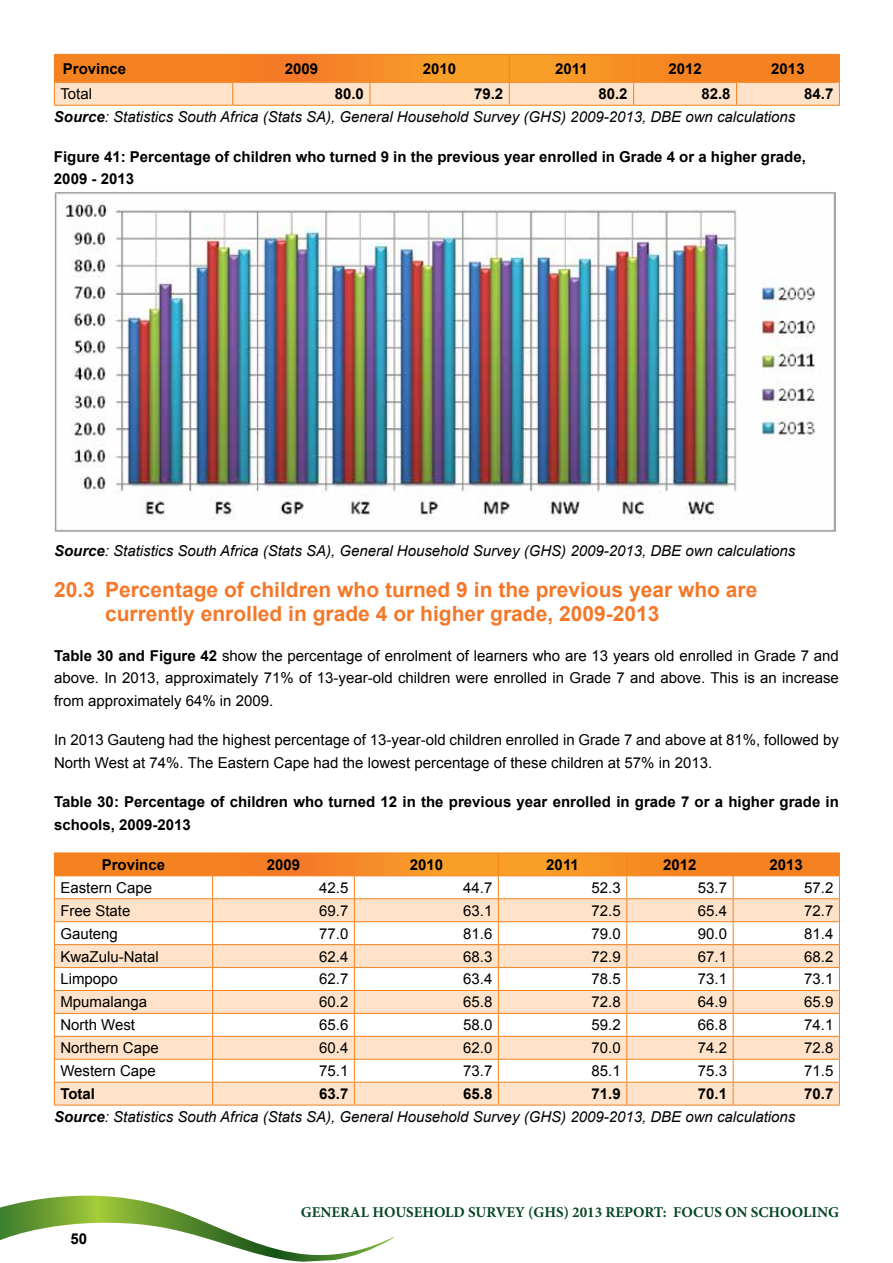
<style>
.page{position:relative;width:893px;height:1263px;background:#fff}
.page>*{position:absolute;margin:0;border:0;box-sizing:border-box;transform-origin:0 0}
.t1{font:700 21px/24.2px "Arial";color:#f47829}
.t2{font:15px/22.5px "Arial";color:#000;text-align:justify}
.t3{font:700 15px/22.5px "Arial";color:#000}
.t4{font:italic 15px "Arial";color:#000}
.t5{font:700 15px "Minion Pro";color:#064523}
.s1{font-weight:700}
</style>
<div class="page">
<svg style="left:0;top:1196px;width:394px;height:66px"></svg>
<svg style="left:54px;top:54px;width:786px;height:51px;background:#f9ae6a"></svg>
<hr style="left:54px;top:105px;width:179px;height:1px;background:#f58220">
<hr style="left:233px;top:105px;width:137px;height:1px;background:#f58220">
<hr style="left:370px;top:105px;width:139px;height:1px;background:#f58220">
<hr style="left:509px;top:105px;width:125px;height:1px;background:#f58220">
<hr style="left:634px;top:105px;width:102px;height:1px;background:#f58220">
<hr style="left:736px;top:105px;width:104px;height:1px;background:#f58220">
<img style="left:54px;top:192px;width:782px;height:339px">
<hr style="left:54px;top:852px;width:159px;height:1px;background:#f58220">
<hr style="left:213px;top:852px;width:141px;height:1px;background:#f58220">
<hr style="left:354px;top:852px;width:144px;height:1px;background:#f58220">
<hr style="left:498px;top:852px;width:129px;height:1px;background:#f58220">
<hr style="left:627px;top:852px;width:106px;height:1px;background:#f58220">
<hr style="left:733px;top:852px;width:107px;height:1px;background:#f58220">
<svg style="left:54px;top:853px;width:786px;height:252px"></svg>
<hr style="left:54px;top:1105px;width:159px;height:1px;background:#f58220">
<hr style="left:213px;top:1105px;width:141px;height:1px;background:#f58220">
<hr style="left:354px;top:1105px;width:144px;height:1px;background:#f58220">
<hr style="left:498px;top:1105px;width:129px;height:1px;background:#f58220">
<hr style="left:627px;top:1105px;width:106px;height:1px;background:#f58220">
<hr style="left:733px;top:1105px;width:107px;height:1px;background:#f58220">
<p class="t3" style="left:63px;top:58px;width:65px">Province</p>
<p class="t3" style="left:285px;top:58px;width:35px">2009</p>
<p class="t3" style="left:423px;top:58px;width:35px">2010</p>
<p class="t3" style="left:555px;top:58px;width:34px">2011</p>
<p class="t3" style="left:668px;top:58px;width:35px">2012</p>
<p class="t3" style="left:771px;top:58px;width:35px">2013</p>
<p class="t2" style="left:60px;top:83px;width:33px">Total</p>
<p class="t3" style="left:335px;top:83px;width:31px">80.0</p>
<p class="t3" style="left:474px;top:83px;width:31px">79.2</p>
<p class="t3" style="left:598px;top:83px;width:31px">80.2</p>
<p class="t3" style="left:701px;top:83px;width:31px">82.8</p>
<p class="t3" style="left:804px;top:83px;width:31px">84.7</p>
<p class="t4" style="left:54px;top:107px;width:743px"><span class="s1">Source</span>: Statistics South Africa (Stats SA), General Household Survey (GHS) 2009-2013, DBE own calculations</p>
<p class="t3" style="left:54px;top:146px;width:753px">Figure 41: Percentage of children who turned 9 in the previous year enrolled in Grade 4 or a higher grade,<br>2009 - 2013</p>
<p class="t4" style="left:54px;top:541px;width:743px"><span class="s1">Source</span>: Statistics South Africa (Stats SA), General Household Survey (GHS) 2009-2013, DBE own calculations</p>
<h1 class="t1" style="left:105px;top:578px;width:654px;text-indent:-51px">20.3 Percentage of children who turned 9 in the previous year who are currently enrolled in grade 4 or higher grade, 2009-2013</h1>
<p class="t2" style="left:54px;top:644px;width:786px"><span class="s1">Table 30 and Figure 42</span> show the percentage of enrolment of learners who are 13 years old enrolled in Grade 7 and above. In 2013, approximately 71% of 13-year-old children were enrolled in Grade 7 and above. This is an increase from approximately 64% in 2009.</p>
<p class="t2" style="left:54px;top:729px;width:786px">In 2013 Gauteng had the highest percentage of 13-year-old children enrolled in Grade 7 and above at 81%, followed by<br>North West at 74%. The Eastern Cape had the lowest percentage of these children at 57% in 2013.</p>
<p class="t3" style="left:54px;top:791px;width:786px">Table 30: Percentage of children who turned 12 in the previous year enrolled in grade 7 or a higher grade in schools, 2009-2013</p>
<p class="t3" style="left:102px;top:854px;width:65px">Province</p>
<p class="t3" style="left:267px;top:854px;width:35px">2009</p>
<p class="t3" style="left:410px;top:854px;width:35px">2010</p>
<p class="t3" style="left:546px;top:854px;width:34px">2011</p>
<p class="t3" style="left:663px;top:854px;width:35px">2012</p>
<p class="t3" style="left:770px;top:854px;width:35px">2013</p>
<p class="t2" style="left:60px;top:876px;width:93px">Eastern Cape</p>
<p class="t2" style="left:319px;top:876px;width:31px">42.5</p>
<p class="t2" style="left:463px;top:876px;width:31px">44.7</p>
<p class="t2" style="left:592px;top:876px;width:31px">52.3</p>
<p class="t2" style="left:698px;top:876px;width:31px">53.7</p>
<p class="t2" style="left:804px;top:876px;width:31px">57.2</p>
<p class="t2" style="left:60px;top:899px;width:72px">Free State</p>
<p class="t2" style="left:319px;top:899px;width:31px">69.7</p>
<p class="t2" style="left:463px;top:899px;width:31px">63.1</p>
<p class="t2" style="left:592px;top:899px;width:31px">72.5</p>
<p class="t2" style="left:698px;top:899px;width:31px">65.4</p>
<p class="t2" style="left:804px;top:899px;width:31px">72.7</p>
<p class="t2" style="left:60px;top:922px;width:59px">Gauteng</p>
<p class="t2" style="left:319px;top:922px;width:31px">77.0</p>
<p class="t2" style="left:463px;top:922px;width:31px">81.6</p>
<p class="t2" style="left:592px;top:922px;width:31px">79.0</p>
<p class="t2" style="left:698px;top:922px;width:31px">90.0</p>
<p class="t2" style="left:804px;top:922px;width:31px">81.4</p>
<p class="t2" style="left:60px;top:945px;width:100px">KwaZulu-Natal</p>
<p class="t2" style="left:319px;top:945px;width:31px">62.4</p>
<p class="t2" style="left:463px;top:945px;width:31px">68.3</p>
<p class="t2" style="left:592px;top:945px;width:31px">72.9</p>
<p class="t2" style="left:698px;top:945px;width:31px">67.1</p>
<p class="t2" style="left:804px;top:945px;width:31px">68.2</p>
<p class="t2" style="left:60px;top:968px;width:59px">Limpopo</p>
<p class="t2" style="left:319px;top:968px;width:31px">62.7</p>
<p class="t2" style="left:463px;top:968px;width:31px">63.4</p>
<p class="t2" style="left:592px;top:968px;width:31px">78.5</p>
<p class="t2" style="left:698px;top:968px;width:31px">73.1</p>
<p class="t2" style="left:804px;top:968px;width:31px">73.1</p>
<p class="t2" style="left:60px;top:991px;width:88px">Mpumalanga</p>
<p class="t2" style="left:319px;top:991px;width:31px">60.2</p>
<p class="t2" style="left:463px;top:991px;width:31px">65.8</p>
<p class="t2" style="left:592px;top:991px;width:31px">72.8</p>
<p class="t2" style="left:698px;top:991px;width:31px">64.9</p>
<p class="t2" style="left:804px;top:991px;width:31px">65.9</p>
<p class="t2" style="left:60px;top:1014px;width:76px">North West</p>
<p class="t2" style="left:319px;top:1014px;width:31px">65.6</p>
<p class="t2" style="left:463px;top:1014px;width:31px">58.0</p>
<p class="t2" style="left:592px;top:1014px;width:31px">59.2</p>
<p class="t2" style="left:698px;top:1014px;width:31px">66.8</p>
<p class="t2" style="left:804px;top:1014px;width:31px">74.1</p>
<p class="t2" style="left:60px;top:1037px;width:100px">Northern Cape</p>
<p class="t2" style="left:319px;top:1037px;width:31px">60.4</p>
<p class="t2" style="left:463px;top:1037px;width:31px">62.0</p>
<p class="t2" style="left:592px;top:1037px;width:31px">70.0</p>
<p class="t2" style="left:698px;top:1037px;width:31px">74.2</p>
<p class="t2" style="left:804px;top:1037px;width:31px">72.8</p>
<p class="t2" style="left:60px;top:1060px;width:97px">Western Cape</p>
<p class="t2" style="left:319px;top:1060px;width:31px">75.1</p>
<p class="t2" style="left:463px;top:1060px;width:31px">73.7</p>
<p class="t2" style="left:592px;top:1060px;width:31px">85.1</p>
<p class="t2" style="left:698px;top:1060px;width:31px">75.3</p>
<p class="t2" style="left:804px;top:1060px;width:31px">71.5</p>
<p class="t3" style="left:60px;top:1083px;width:36px">Total</p>
<p class="t3" style="left:319px;top:1083px;width:31px">63.7</p>
<p class="t3" style="left:463px;top:1083px;width:31px">65.8</p>
<p class="t3" style="left:592px;top:1083px;width:31px">71.9</p>
<p class="t3" style="left:698px;top:1083px;width:31px">70.1</p>
<p class="t3" style="left:804px;top:1083px;width:31px">70.7</p>
<p class="t4" style="left:54px;top:1107px;width:743px"><span class="s1">Source</span>: Statistics South Africa (Stats SA), General Household Survey (GHS) 2009-2013, DBE own calculations</p>
<p class="t3" style="left:71px;top:1228px;width:18px">50</p>
<p class="t5" style="left:301px;top:1202px;width:540px">GENERAL HOUSEHOLD SURVEY (GHS) 2013 REPORT: FOCUS ON SCHOOLING</p>
</div>
